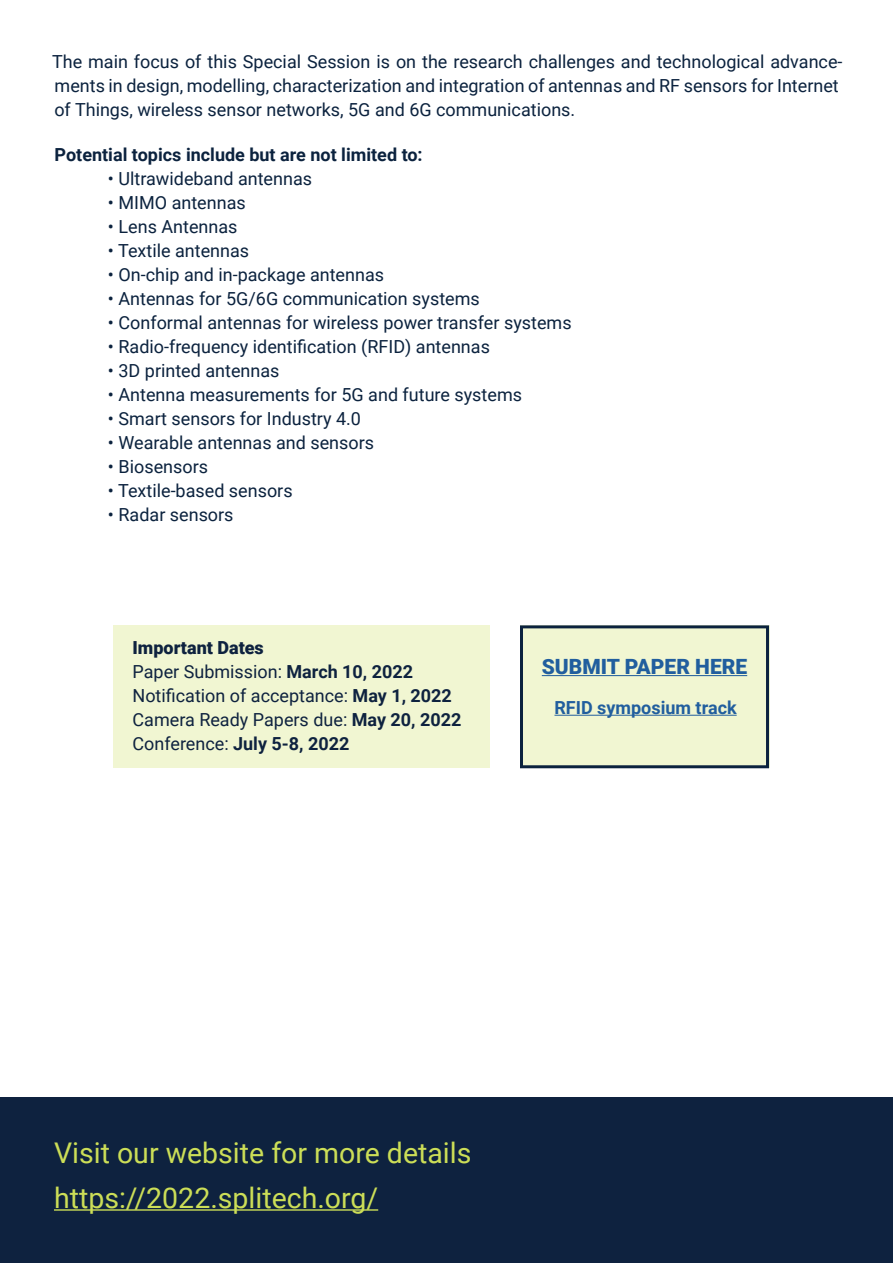
<style>
.page{position:relative;width:893px;height:1263px;background:#fff}
.page>*{position:absolute;margin:0;border:0;box-sizing:border-box;transform-origin:0 0}
.t1{font:28.5px "Roboto";color:#ccde57}
.t2{font:900 21px "Roboto";color:#215e9e}
.t3{font:18px/24px "Roboto";color:#0b223e}
.t4{font:18px/24px "Roboto";color:#0e223f}
.t5{font:700 18px "Roboto";color:#0b223e}
.t6{font:700 18px "Roboto";color:#215e9e}
.s1{font-weight:900}
.s2{font-weight:700}
</style>
<div class="page">
<div style="left:0;top:1097px;width:893px;height:166px;background:#0e223f"></div>
<hr style="left:54px;top:1209px;width:324px;height:2px;background:#ccde57">
<div style="left:113px;top:625px;width:377px;height:143px;background:#f1f6d2"></div>
<div style="left:520px;top:625px;width:249px;height:143px;background:#f1f6d2"></div>
<hr style="left:542px;top:675px;width:205px;height:1px;background:#215e9e">
<hr style="left:554px;top:715px;width:183px;height:1px;background:#215e9e">
<div style="left:520px;top:625px;width:249px;height:143px;border:3px solid #0b223e"></div>
<p class="t3" style="left:52px;top:48px;width:792px">The main focus of this Special Session is on the research challenges and technological advance&shy;ments in design, modelling, characterization and integration of antennas and RF sensors for Internet of Things, wireless sensor networks, 5G and 6G communications.</p>
<p class="t5" style="left:55px;top:142px;width:370px">Potential topics include but are not limited to:</p>
<p class="t3" style="left:108px;top:166px;width:206px">• Ultrawideband antennas</p>
<p class="t3" style="left:108px;top:190px;width:139px">• MIMO antennas</p>
<p class="t3" style="left:108px;top:214px;width:131px">• Lens Antennas</p>
<p class="t3" style="left:108px;top:238px;width:143px">• Textile antennas</p>
<p class="t3" style="left:108px;top:262px;width:278px">• On-chip and in-package antennas</p>
<p class="t3" style="left:108px;top:286px;width:373px">• Antennas for 5G/6G communication systems</p>
<p class="t3" style="left:108px;top:310px;width:465px">• Conformal antennas for wireless power transfer systems</p>
<p class="t3" style="left:108px;top:334px;width:383px">• Radio-frequency identification (RFID) antennas</p>
<p class="t3" style="left:108px;top:358px;width:173px">• 3D printed antennas</p>
<p class="t3" style="left:108px;top:382px;width:416px">• Antenna measurements for 5G and future systems</p>
<p class="t3" style="left:108px;top:406px;width:255px">• Smart sensors for Industry 4.0</p>
<p class="t3" style="left:108px;top:430px;width:268px">• Wearable antennas and sensors</p>
<p class="t3" style="left:108px;top:454px;width:102px">• Biosensors</p>
<p class="t3" style="left:108px;top:478px;width:186px">• Textile-based sensors</p>
<p class="t3" style="left:108px;top:502px;width:127px">• Radar sensors</p>
<p class="t4" style="left:133px;top:635px;width:330px"><span class="s1">Important Dates<br></span>Paper Submission: <span class="s2">March 10, 2022<br></span>Notification of acceptance: <span class="s2">May 1, 2022<br></span>Camera Ready Papers due: <span class="s2">May 20, 2022<br></span>Conference: <span class="s2">July 5-8, 2022</span></p>
<p class="t2" style="left:542px;top:652px;width:207px">SUBMIT PAPER HERE</p>
<p class="t6" style="left:554px;top:695px;width:184px">RFID symposium track</p>
<h1 class="t1" style="left:54px;top:1133px;width:419px">Visit our website for more details</h1>
<h1 class="t1" style="left:54px;top:1178px;width:326px">https://2022.splitech.org/</h1>
</div>
